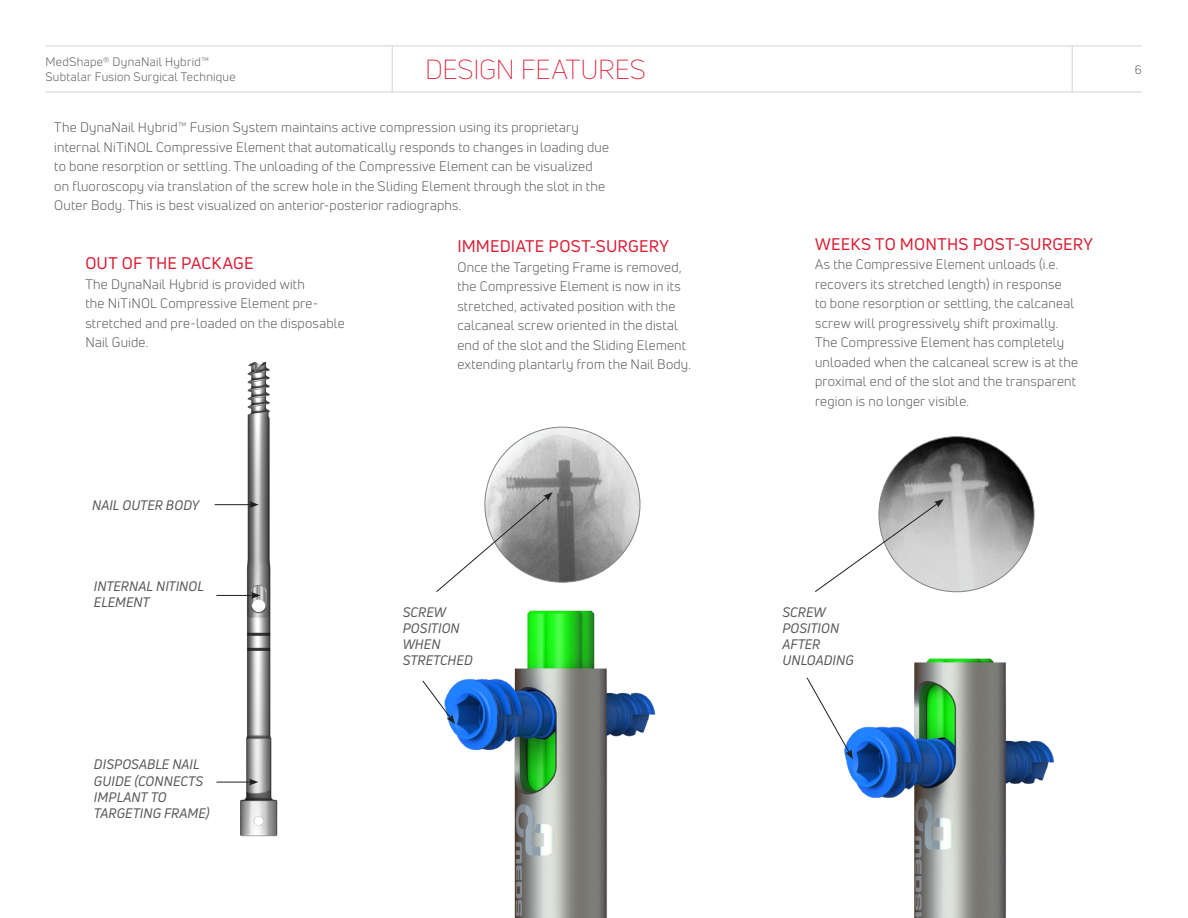
<style>
.page{position:relative;width:1188px;height:918px;background:#fff}
.page>*{position:absolute;margin:0;border:0;box-sizing:border-box;transform-origin:0 0}
.t1{font:300 27px "Uni Neue";letter-spacing:-.005em;color:#dc1a32}
.Heading{font:16.5px "Uni Neue";letter-spacing:.015em;color:#dc1a32}
.BODY{font:13.5px/19.5px "Uni Neue";letter-spacing:.015em;color:#57585a}
.descriptor___call-ou{font:italic 13.5px/16.2px "Uni Neue";letter-spacing:.005em;color:#57585a}
.t2{font:12px/14.4px "Uni Neue";letter-spacing:.025em;color:#57585a}
</style>
<div class="page">
<hr style="left:45px;top:92px;width:1097px;height:1px;background:#d1d2d4">
<hr style="left:45px;top:46px;width:1097px;height:1px;background:#d1d2d4">
<hr style="left:392px;top:46px;width:1px;height:46px;background:#d1d2d4">
<hr style="left:1072px;top:46px;width:1px;height:46px;background:#d1d2d4">
<img style="left:485px;top:427px;width:155px;height:155px;border-radius:78px">
<svg style="left:457px;top:492px;width:96px;height:81px"></svg>
<img style="left:845px;top:658px;width:210px;height:260px">
<img style="left:436px;top:573px;width:220px;height:345px">
<svg style="left:422px;top:680px;width:33px;height:44px"></svg>
<img style="left:879px;top:437px;width:155px;height:155px;border-radius:78px">
<svg style="left:815px;top:499px;width:129px;height:93px"></svg>
<svg style="left:806px;top:677px;width:47px;height:82px"></svg>
<img style="left:238px;top:361px;width:40px;height:476px">
<hr style="left:215px;top:504px;width:37px;height:1px;background:#231f20">
<svg style="left:249px;top:501px;width:10px;height:7px"></svg>
<hr style="left:216px;top:595px;width:37px;height:1px;background:#231f20">
<svg style="left:251px;top:592px;width:10px;height:7px"></svg>
<hr style="left:216px;top:782px;width:35px;height:1px;background:#231f20">
<svg style="left:249px;top:779px;width:9px;height:7px"></svg>
<p class="t2" style="left:45px;top:55px;width:192px">MedShape® DynaNail Hybrid™<br>Subtalar Fusion Surgical Technique</p>
<p class="t1" style="left:425px;top:53px;width:222px">DESIGN FEATURES</p>
<p class="t2" style="left:1135px;top:62px;width:8px">6</p>
<p class="BODY" style="left:54px;top:118px;width:556px">The DynaNail Hybrid™ Fusion System maintains active compression using its proprietary internal NiTiNOL Compressive Element that automatically responds to changes in loading due to bone resorption or settling. The unloading of the Compressive Element can be visualized on fluoroscopy via translation of the screw hole in the Sliding Element through the slot in the Outer Body. This is best visualized on anterior-posterior radiographs.</p>
<p class="Heading" style="left:85px;top:253px;width:170px">OUT OF THE PACKAGE</p>
<p class="BODY" style="left:85px;top:274px;width:261px">The DynaNail Hybrid is provided with<br>the NiTiNOL Compressive Element pre&shy;stretched and pre-loaded on the disposable<br>Nail Guide.</p>
<p class="descriptor___call-ou" style="left:92px;top:497px;width:108px">NAIL OUTER BODY</p>
<p class="descriptor___call-ou" style="left:94px;top:578px;width:112px">INTERNAL NITINOL<br>ELEMENT</p>
<p class="descriptor___call-ou" style="left:94px;top:756px;width:117px">DISPOSABLE NAIL<br>GUIDE (CONNECTS<br>IMPLANT TO<br>TARGETING FRAME)</p>
<p class="Heading" style="left:457px;top:236px;width:213px">IMMEDIATE POST-SURGERY</p>
<p class="BODY" style="left:457px;top:257px;width:234px">Once the Targeting Frame is removed, the Compressive Element is now in its stretched, activated position with the calcaneal screw oriented in the distal end of the slot and the Sliding Element extending plantarly from the Nail Body.</p>
<p class="descriptor___call-ou" style="left:403px;top:604px;width:71px">SCREW<br>POSITION<br>WHEN<br>STRETCHED</p>
<p class="Heading" style="left:815px;top:234px;width:279px">WEEKS TO MONTHS POST-SURGERY</p>
<p class="BODY" style="left:815px;top:255px;width:265px">As the Compressive Element unloads (i.e. recovers its stretched length) in response<br>to bone resorption or settling, the calcaneal screw will progressively shift proximally.<br>The Compressive Element has completely unloaded when the calcaneal screw is at the proximal end of the slot and the transparent region is no longer visible.</p>
<p class="descriptor___call-ou" style="left:782px;top:604px;width:73px">SCREW<br>POSITION<br>AFTER<br>UNLOADING</p>
</div>
